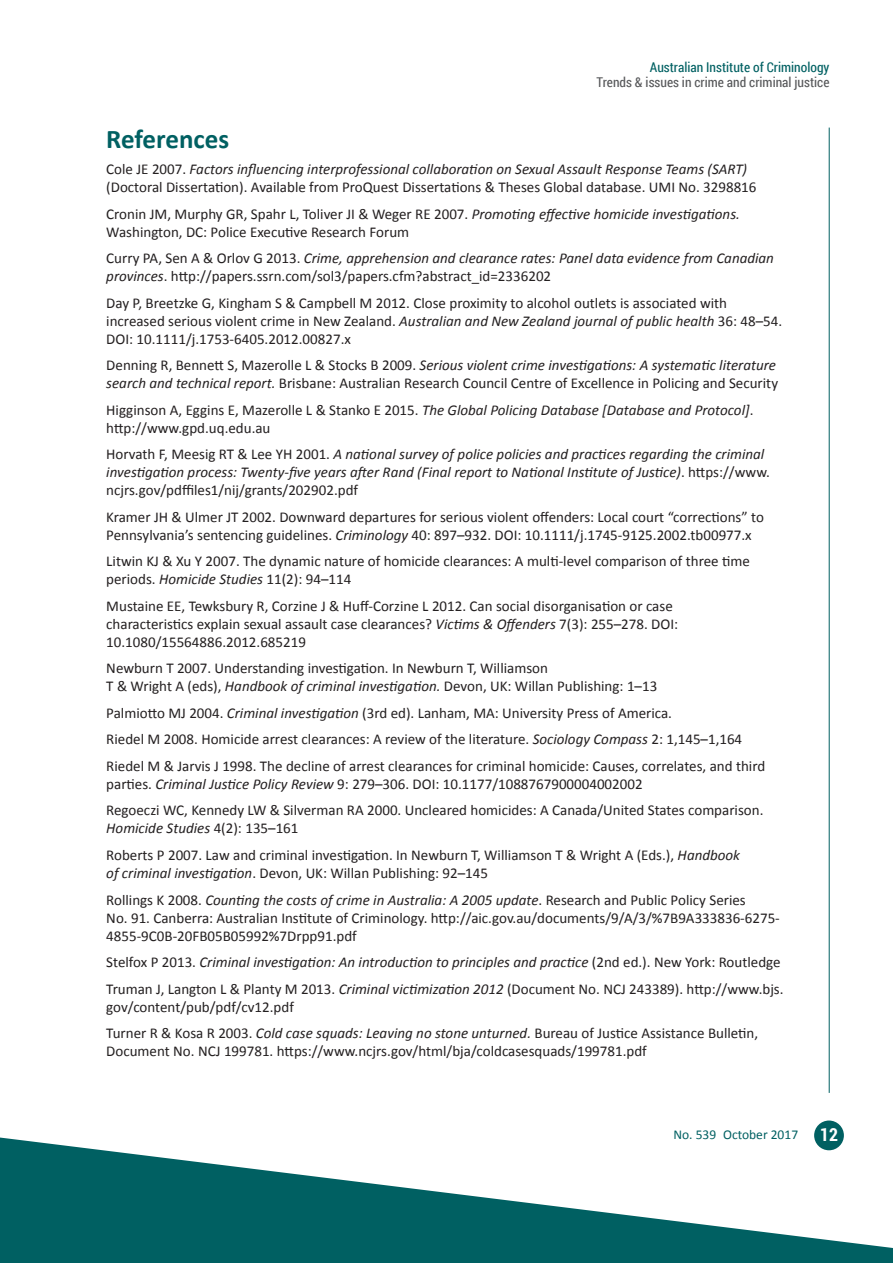
<style>
.page{position:relative;width:893px;height:1263px;background:#fff}
.page>*{position:absolute;margin:0;border:0;box-sizing:border-box;transform-origin:0 0}
.t1{font:700 27px "Calibri";color:#006062}
.t2{font:15px/18px "Calibri";color:#231f20}
.t3{font:italic 15px/18px "Calibri";color:#231f20}
.t4{font:13.5px "Roboto Condensed";color:#57585a}
.t5{font:13.5px "Roboto Condensed";color:#006062}
.t6{font:13.5px "Calibri";color:#006062}
.s1{font-style:italic}
.s2{font-style:normal}
.s3{font-family:"Roboto Condensed";font-weight:700;font-size:18px;color:#fff}
</style>
<div class="page">
<hr style="left:829px;top:128px;width:1px;height:965px;background:#006062">
<div style="left:814px;top:1120px;width:30px;height:30px;background:#006062;border-radius:50%"></div>
<svg style="left:0;top:1137px;width:893px;height:126px;fill:#006062"></svg>
<p class="t5" style="left:650px;top:58px;width:181px">Australian Institute of Criminology</p>
<p class="t4" style="left:597px;top:73px;width:234px">Trends &amp; issues in crime and criminal justice</p>
<h1 class="t1" style="left:106px;top:122px;width:124px">References</h1>
<p class="t2" style="left:106px;top:160px;width:652px">Cole JE 2007. <span class="s1">Factors influencing interprofessional collaboration on Sexual Assault Response Teams (SART) </span>(Doctoral Dissertation). Available from ProQuest Dissertations &amp; Theses Global database. UMI No. 3298816</p>
<p class="t2" style="left:106px;top:205px;width:635px">Cronin JM, Murphy GR, Spahr L, Toliver JI &amp; Weger RE 2007. <span class="s1">Promoting effective homicide investigations.<br></span>Washington, DC: Police Executive Research Forum</p>
<p class="t2" style="left:106px;top:249px;width:669px">Curry PA, Sen A &amp; Orlov G 2013. <span class="s1">Crime, apprehension and clearance rates: Panel data evidence from Canadian provinces</span>. http://papers.ssrn.com/sol3/papers.cfm?abstract_id=2336202</p>
<p class="t2" style="left:106px;top:294px;width:677px">Day P, Breetzke G, Kingham S &amp; Campbell M 2012. Close proximity to alcohol outlets is associated with increased serious violent crime in New Zealand. <span class="s1">Australian and New Zealand journal of public health</span> 36: 48–54.<br>DOI: 10.1111/j.1753-6405.2012.00827.x</p>
<p class="t2" style="left:106px;top:356px;width:673px">Denning R, Bennett S, Mazerolle L &amp; Stocks B 2009. <span class="s1">Serious violent crime investigations: A systematic literature search and technical report.</span> Brisbane: Australian Research Council Centre of Excellence in Policing and Security</p>
<p class="t2" style="left:106px;top:401px;width:649px">Higginson A, Eggins E, Mazerolle L &amp; Stanko E 2015. <span class="s1">The Global Policing Database [Database and Protocol]</span>. http://www.gpd.uq.edu.au</p>
<p class="t3" style="left:106px;top:445px;width:665px"><span class="s2">Horvath F, Meesig RT &amp; Lee YH 2001.</span> A national survey of police policies and practices regarding the criminal investigation process: Twenty-five years after Rand (Final report to National Institute of Justice)<span class="s2">. https://www. ncjrs.gov/pdffiles1/nij/grants/202902.pdf</span></p>
<p class="t2" style="left:106px;top:508px;width:659px">Kramer JH &amp; Ulmer JT 2002. Downward departures for serious violent offenders: Local court “corrections” to<br>Pennsylvania’s sentencing guidelines. <span class="s1">Criminology</span> 40: 897–932. DOI: 10.1111/j.1745-9125.2002.tb00977.x</p>
<p class="t2" style="left:106px;top:552px;width:645px">Litwin KJ &amp; Xu Y 2007. The dynamic nature of homicide clearances: A multi-level comparison of three time periods. <span class="s1">Homicide Studies</span> 11(2): 94–114</p>
<p class="t2" style="left:106px;top:597px;width:573px">Mustaine EE, Tewksbury R, Corzine J &amp; Huff-Corzine L 2012. Can social disorganisation or case characteristics explain sexual assault case clearances? <span class="s1">Victims &amp; Offenders</span> 7(3): 255–278. DOI:<br>10.1080/15564886.2012.685219</p>
<p class="t2" style="left:106px;top:659px;width:552px">Newburn T 2007. Understanding investigation. In Newburn T, Williamson<br>T &amp; Wright A (eds), <span class="s1">Handbook of criminal investigation.</span> Devon, UK: Willan Publishing: 1–13</p>
<p class="t2" style="left:106px;top:700px;width:660px;line-height:26.5px">Palmiotto MJ 2004. <span class="s1">Criminal investigation</span> (3rd ed). Lanham, MA: University Press of America.<br>Riedel M 2008. Homicide arrest clearances: A review of the literature. <span class="s1">Sociology Compass</span> 2: 1,145–1,164<br>Riedel M &amp; Jarvis J 1998. The decline of arrest clearances for criminal homicide: Causes, correlates, and third</p>
<p class="t2" style="left:106px;top:771px;width:659px;line-height:26.5px">parties. <span class="s1">Criminal Justice Policy Review</span> 9: 279–306. DOI: 10.1177/1088767900004002002<br>Regoeczi WC, Kennedy LW &amp; Silverman RA 2000. Uncleared homicides: A Canada/United States comparison.</p>
<p class="t2" style="left:106px;top:815px;width:635px;line-height:26.5px"><span class="s1">Homicide Studies</span> 4(2): 135–161<br>Roberts P 2007. Law and criminal investigation. In Newburn T, Williamson T &amp; Wright A (Eds.), <span class="s1">Handbook</span></p>
<p class="t2" style="left:106px;top:860px;width:641px;line-height:26.5px"><span class="s1">of criminal investigation</span>. Devon, UK: Willan Publishing: 92–145<br>Rollings K 2008. <span class="s1">Counting the costs of crime in Australia: A 2005 update</span>. Research and Public Policy Series</p>
<p class="t2" style="left:106px;top:908px;width:675px">No. 91. Canberra: Australian Institute of Criminology. http://aic.gov.au/documents/9/A/3/%7B9A333836-6275-<br>4855-9C0B-20FB05B05992%7Drpp91.pdf</p>
<p class="t2" style="left:106px;top:949px;width:679px;line-height:26.5px">Stelfox P 2013. <span class="s1">Criminal investigation: An introduction to principles and practice</span> (2nd ed.). New York: Routledge<br>Truman J, Langton L &amp; Planty M 2013. <span class="s1">Criminal victimization 2012</span> (Document No. NCJ 243389). http://www.bjs.</p>
<p class="t2" style="left:106px;top:993px;width:653px;line-height:26.5px">gov/content/pub/pdf/cv12.pdf<br>Turner R &amp; Kosa R 2003. <span class="s1">Cold case squads: Leaving no stone unturned.</span> Bureau of Justice Assistance Bulletin,</p>
<p class="t2" style="left:106px;top:1042px;width:542px">Document No. NCJ 199781. https://www.ncjrs.gov/html/bja/coldcasesquads/199781.pdf</p>
<p class="t6" style="left:673px;top:1126px;width:166px">No. 539 October 2017 <span class="s3">12</span></p>
</div>
